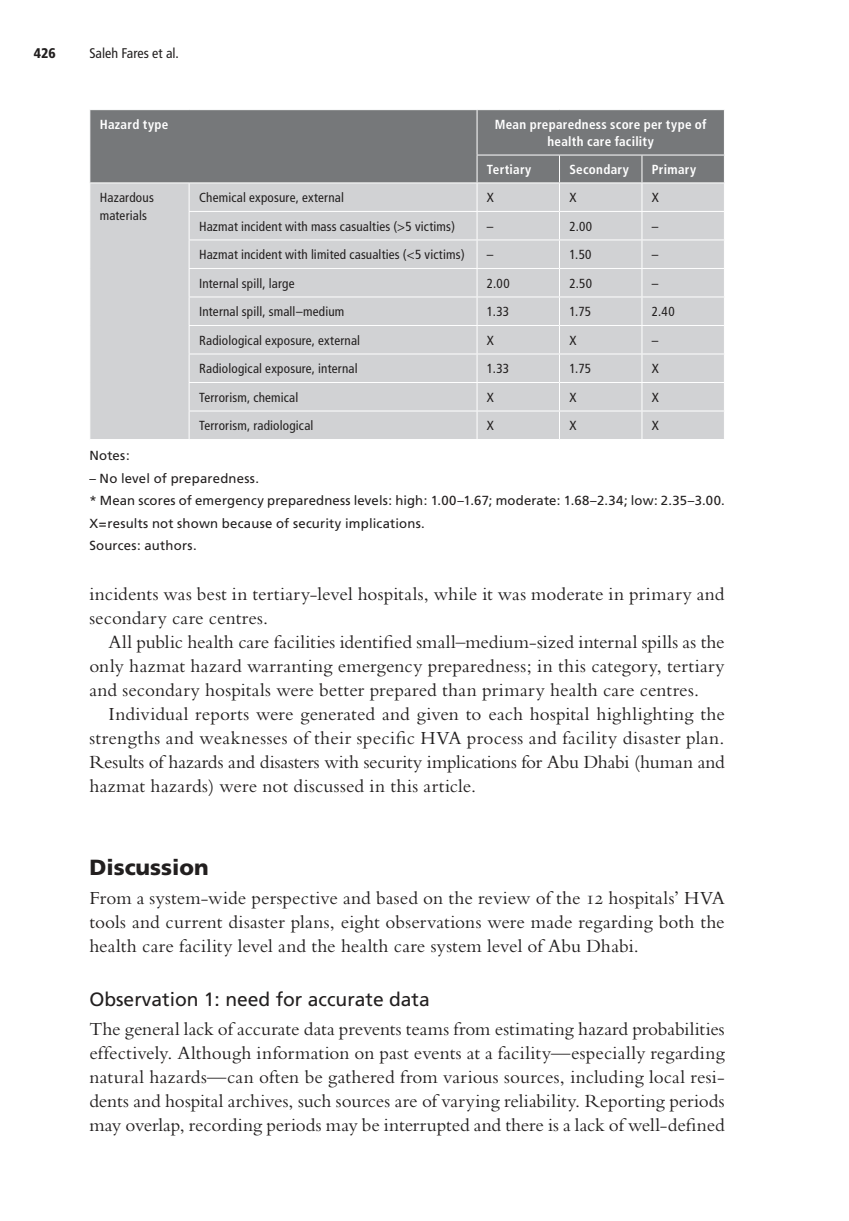
<style>
.page{position:relative;width:849px;height:1221px;background:#fff}
.page>*{position:absolute;margin:0;border:0;box-sizing:border-box;transform-origin:0 0}
.t1{font:900 21.88px "Frutiger";color:#221f1f}
.t2{font:19.25px/24px "Bembo";letter-spacing:.005em;color:#221f1f;text-align:justify}
.t3{font:19.25px "Frutiger";color:#221f1f}
.t4{font:condensed 14px "Frutiger";color:#221f1f}
.t5{font:900 condensed 14px "Frutiger";color:#221f1f}
.t6{font:condensed 13.12px/17.5px "Frutiger";letter-spacing:.015em;color:#221f1f}
.t7{font:13.12px/22.4px "Frutiger";letter-spacing:.015em;color:#221f1f}
.t8{font:700 condensed 13.12px/17.5px "Frutiger";letter-spacing:.02em;color:#fff;text-align:center}
.s1{font-family:"Bembo SC"}
</style>
<div class="page">
<div style="left:90px;top:110px;width:633px;height:72px;background:#76787a"></div>
<div style="left:90px;top:183px;width:633px;height:256px;background:#d1d2d4"></div>
<hr style="left:476px;top:110px;width:1px;height:45px;background:#fff">
<hr style="left:476px;top:155px;width:83px;height:1px;background:#fff">
<hr style="left:559px;top:155px;width:82px;height:1px;background:#fff">
<hr style="left:641px;top:155px;width:83px;height:1px;background:#fff">
<hr style="left:189px;top:211px;width:288px;height:1px;background:#fff">
<hr style="left:477px;top:211px;width:82px;height:1px;background:#fff">
<hr style="left:559px;top:211px;width:82px;height:1px;background:#fff">
<hr style="left:641px;top:211px;width:83px;height:1px;background:#fff">
<hr style="left:189px;top:239px;width:288px;height:1px;background:#fff">
<hr style="left:477px;top:239px;width:82px;height:1px;background:#fff">
<hr style="left:559px;top:239px;width:82px;height:1px;background:#fff">
<hr style="left:641px;top:239px;width:83px;height:1px;background:#fff">
<hr style="left:189px;top:268px;width:288px;height:1px;background:#fff">
<hr style="left:477px;top:268px;width:82px;height:1px;background:#fff">
<hr style="left:559px;top:268px;width:82px;height:1px;background:#fff">
<hr style="left:641px;top:268px;width:83px;height:1px;background:#fff">
<hr style="left:189px;top:296px;width:288px;height:1px;background:#fff">
<hr style="left:477px;top:296px;width:82px;height:1px;background:#fff">
<hr style="left:559px;top:296px;width:82px;height:1px;background:#fff">
<hr style="left:641px;top:296px;width:83px;height:1px;background:#fff">
<hr style="left:189px;top:325px;width:288px;height:1px;background:#fff">
<hr style="left:477px;top:325px;width:82px;height:1px;background:#fff">
<hr style="left:559px;top:325px;width:82px;height:1px;background:#fff">
<hr style="left:641px;top:325px;width:83px;height:1px;background:#fff">
<hr style="left:189px;top:353px;width:288px;height:1px;background:#fff">
<hr style="left:477px;top:353px;width:82px;height:1px;background:#fff">
<hr style="left:559px;top:353px;width:82px;height:1px;background:#fff">
<hr style="left:641px;top:353px;width:83px;height:1px;background:#fff">
<hr style="left:189px;top:382px;width:288px;height:1px;background:#fff">
<hr style="left:477px;top:382px;width:82px;height:1px;background:#fff">
<hr style="left:559px;top:382px;width:82px;height:1px;background:#fff">
<hr style="left:641px;top:382px;width:83px;height:1px;background:#fff">
<hr style="left:189px;top:410px;width:288px;height:1px;background:#fff">
<svg style="left:189px;top:183px;width:1px;height:256px"></svg>
<hr style="left:477px;top:410px;width:82px;height:1px;background:#fff">
<svg style="left:476px;top:155px;width:1px;height:284px"></svg>
<hr style="left:559px;top:410px;width:82px;height:1px;background:#fff">
<svg style="left:559px;top:155px;width:1px;height:284px"></svg>
<hr style="left:641px;top:410px;width:83px;height:1px;background:#fff">
<svg style="left:641px;top:155px;width:1px;height:284px"></svg>
<svg style="left:723px;top:155px;width:1px;height:284px"></svg>
<p class="t5" style="left:34px;top:45px;width:23px">426</p>
<p class="t4" style="left:89px;top:47px;width:91px">Saleh Fares et al.</p>
<p class="t8" style="left:100px;top:116px;width:70px">Hazard type</p>
<p class="t8" style="left:494px;top:116px;width:213px">Mean preparedness score per type of health care facility</p>
<p class="t8" style="left:487px;top:162px;width:46px">Tertiary</p>
<p class="t8" style="left:569px;top:162px;width:61px">Secondary</p>
<p class="t8" style="left:651px;top:162px;width:46px">Primary</p>
<p class="t6" style="left:100px;top:190px;width:56px">Hazardous materials</p>
<p class="t6" style="left:199px;top:190px;width:146px">Chemical exposure, external</p>
<p class="t6" style="left:487px;top:190px;width:9px">X</p>
<p class="t6" style="left:569px;top:190px;width:9px">X</p>
<p class="t6" style="left:651px;top:190px;width:9px">X</p>
<p class="t6" style="left:199px;top:218px;width:257px">Hazmat incident with mass casualties (&gt;5 victims)</p>
<p class="t6" style="left:487px;top:218px;width:8px">–</p>
<p class="t6" style="left:569px;top:218px;width:24px">2.00</p>
<p class="t6" style="left:651px;top:218px;width:8px">–</p>
<p class="t6" style="left:199px;top:247px;width:267px">Hazmat incident with limited casualties (&lt;5 victims)</p>
<p class="t6" style="left:487px;top:247px;width:8px">–</p>
<p class="t6" style="left:569px;top:247px;width:24px">1.50</p>
<p class="t6" style="left:651px;top:247px;width:8px">–</p>
<p class="t6" style="left:199px;top:275px;width:97px">Internal spill, large</p>
<p class="t6" style="left:487px;top:275px;width:24px">2.00</p>
<p class="t6" style="left:569px;top:275px;width:24px">2.50</p>
<p class="t6" style="left:651px;top:275px;width:8px">–</p>
<p class="t6" style="left:199px;top:304px;width:147px">Internal spill, small–medium</p>
<p class="t6" style="left:487px;top:304px;width:24px">1.33</p>
<p class="t6" style="left:569px;top:304px;width:23px">1.75</p>
<p class="t6" style="left:651px;top:304px;width:24px">2.40</p>
<p class="t6" style="left:199px;top:332px;width:163px">Radiological exposure, external</p>
<p class="t6" style="left:487px;top:332px;width:9px">X</p>
<p class="t6" style="left:569px;top:332px;width:9px">X</p>
<p class="t6" style="left:651px;top:332px;width:8px">–</p>
<p class="t6" style="left:199px;top:361px;width:160px">Radiological exposure, internal</p>
<p class="t6" style="left:487px;top:361px;width:24px">1.33</p>
<p class="t6" style="left:569px;top:361px;width:23px">1.75</p>
<p class="t6" style="left:651px;top:361px;width:9px">X</p>
<p class="t6" style="left:199px;top:389px;width:101px">Terrorism, chemical</p>
<p class="t6" style="left:487px;top:389px;width:9px">X</p>
<p class="t6" style="left:569px;top:389px;width:9px">X</p>
<p class="t6" style="left:651px;top:389px;width:9px">X</p>
<p class="t6" style="left:199px;top:418px;width:116px">Terrorism, radiological</p>
<p class="t6" style="left:487px;top:418px;width:9px">X</p>
<p class="t6" style="left:569px;top:418px;width:9px">X</p>
<p class="t6" style="left:651px;top:418px;width:9px">X</p>
<p class="t7" style="left:89px;top:445px;width:42px">Notes:</p>
<p class="t7" style="left:89px;top:468px;width:636px">– No level of preparedness.<br>* Mean scores of emergency preparedness levels: high: 1.00–1.67; moderate: 1.68–2.34; low: 2.35–3.00.<br>X=results not shown because of security implications.<br>Sources: authors.</p>
<p class="t2" style="left:89px;top:583px;width:636px">incidents was best in tertiary-level hospitals, while it was moderate in primary and secondary care centres.</p>
<p class="t2" style="left:89px;top:631px;width:636px;text-indent:19px">All public health care facilities identified small–medium-sized internal spills as the only hazmat hazard warranting emergency preparedness; in this category, tertiary and secondary hospitals were better prepared than primary health care centres.</p>
<p class="t2" style="left:89px;top:703px;width:636px;text-indent:19px">Individual reports were generated and given to each hospital highlighting the strengths and weaknesses of their specific HVA process and facility disaster plan.<br>Results of hazards and disasters with security implications for Abu Dhabi (human and hazmat hazards) were not discussed in this article.</p>
<p class="t1" style="left:89px;top:858px;width:121px">Discussion</p>
<p class="t2" style="left:89px;top:887px;width:636px">From a system-wide perspective and based on the review of the <span class="s1">12</span> hospitals’ HVA tools and current disaster plans, eight observations were made regarding both the health care facility level and the health care system level of Abu Dhabi.</p>
<p class="t3" style="left:89px;top:991px;width:342px">Observation 1: need for accurate data</p>
<p class="t2" style="left:89px;top:1018px;width:636px">The general lack of accurate data prevents teams from estimating hazard probabilities effectively. Although information on past events at a facility—especially regarding natural hazards—can often be gathered from various sources, including local resi&shy;dents and hospital archives, such sources are of varying reliability. Reporting periods may overlap, recording periods may be interrupted and there is a lack of well-defined</p>
</div>
